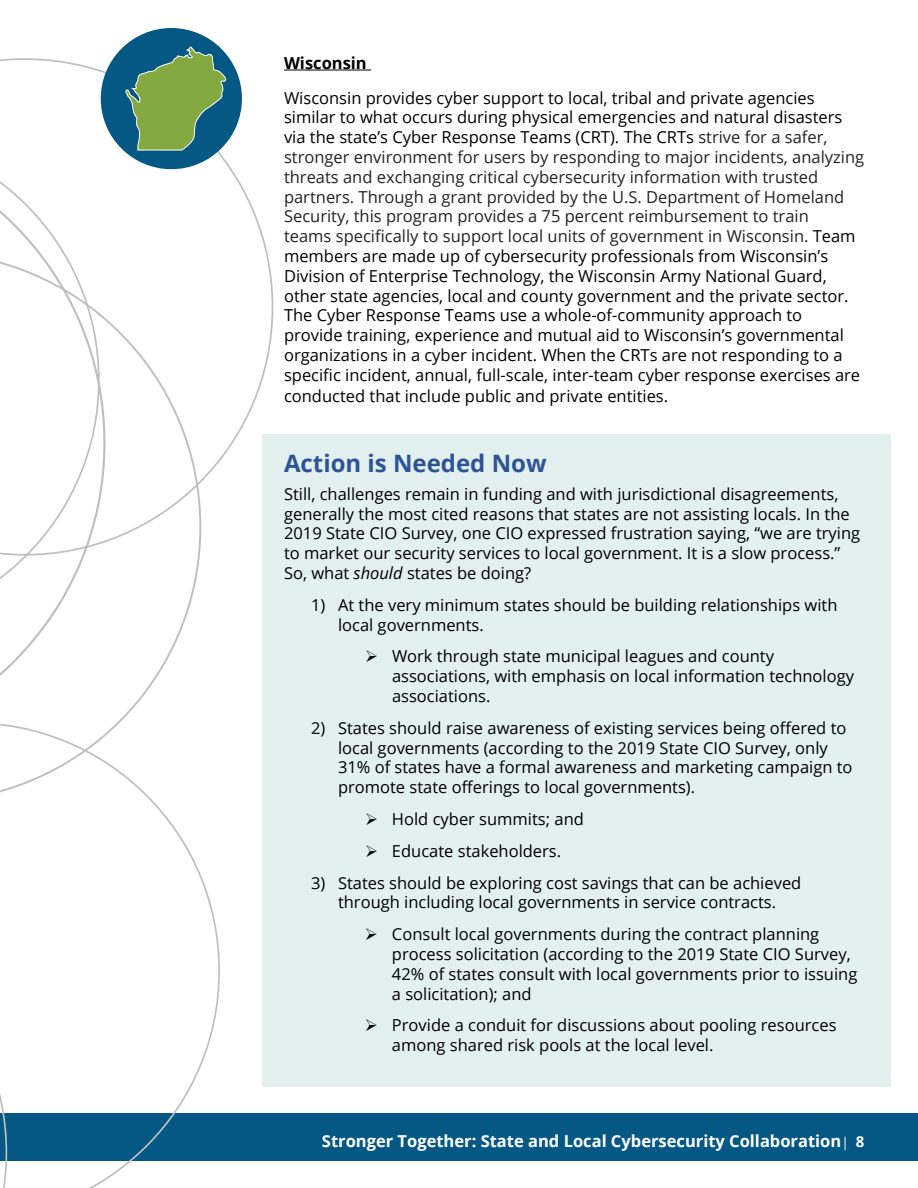
<style>
.page{position:relative;width:918px;height:1188px;background:#fff}
.page>*{position:absolute;margin:0;border:0;box-sizing:border-box;transform-origin:0 0}
.t1{font:700 24px "Open Sans";color:#2f5496}
.t2{font:16.5px/19.8px "Open Sans";color:#000}
.t3{font:700 16.5px "Open Sans";color:#fff}
.t4{font:700 16.5px "Open Sans";color:#000}
.s1{color:#222}
.s2{font-style:italic}
.s3{font-style:inherit}
.s4{font-weight:400;font-size:13.5px}
.s5{font-size:15px}
</style>
<div class="page">
<div style="left:0;top:1114px;width:918px;height:47px;background:#065884"></div>
<div style="left:262px;top:434px;width:629px;height:652px;background:#e2f0f0"></div>
<svg style="left:118px;top:556px;width:82px;height:166px"></svg>
<hr style="left:284px;top:70px;width:87px;height:1px;background:#000">
<svg style="left:0;top:58px;width:273px;height:498px"></svg>
<svg style="left:0;top:722px;width:220px;height:466px"></svg>
<svg style="left:0;top:133px;width:105px;height:620px"></svg>
<div style="left:101px;top:28px;width:141px;height:141px;background:#065884;border-radius:50%"></div>
<svg style="left:125px;top:43px;width:101px;height:108px"></svg>
<p class="t4" style="left:284px;top:51px;width:84px">Wisconsin</p>
<p class="t2" style="left:284px;top:87px;width:582px">Wisconsin provides cyber support to local, tribal and private agencies similar to what occurs during physical emergencies and natural disasters via the state’s Cyber Response Teams (CRT). The CRTs <span class="s1">strive for a safer, stronger environment for users by responding to major incidents, analyzing threats and exchanging critical cybersecurity information with trusted partners. Through a grant provided by the U.S. Department of Homeland Security, this program provides a 75 percent reimbursement to train<br>teams specifically to support local units of government in Wisconsin.</span> Team members are made up of cybersecurity professionals from Wisconsin’s Division of Enterprise Technology, the Wisconsin Army National Guard, other state agencies, local and county government and the private sector.<br>The Cyber Response Teams use a whole-of-community approach to provide training, experience and mutual aid to Wisconsin’s governmental organizations in a cyber incident. When the CRTs are not responding to a specific incident, annual, full-scale, inter-team cyber response exercises are</p>
<p class="t2" style="left:284px;top:386px;width:386px">conducted that include public and private entities.</p>
<h1 class="t1" style="left:284px;top:447px;width:264px">Action is Needed Now</h1>
<p class="t2" style="left:284px;top:483px;width:578px">Still, challenges remain in funding and with jurisdictional disagreements, generally the most cited reasons that states are not assisting locals. In the 2019 State CIO Survey, one CIO expressed frustration saying, “we are trying to market our security services to local government. It is a slow process.” So, what <span class="s2">should</span> states be doing?</p>
<p class="t2" style="left:338px;top:594px;width:501px;text-indent:-27px"><span class="s3">1)</span> At the very minimum states should be building relationships with local governments.</p>
<p class="t2" style="left:392px;top:646px;width:464px;text-indent:-27px">➢ Work through state municipal leagues and count<span class="s3">y </span>associations, with emphasis on local information technology associations.</p>
<p class="t2" style="left:338px;top:717px;width:516px;text-indent:-27px"><span class="s3">2)</span> States should raise awareness of existing services being offered to local governments (according to the 2019 State CIO Survey, only 31% of states have a formal awareness and marketing campaign to promote state offerings to local governments).</p>
<p class="t2" style="left:365px;top:809px;width:220px">➢ Hold cyber summits; and</p>
<p class="t2" style="left:365px;top:840px;width:198px">➢ Educate stakeholders.</p>
<p class="t2" style="left:311px;top:872px;width:492px;text-align:center"><span class="s3">3)</span> States should be exploring cost savings that can be achieved through including local governments in service contracts.</p>
<p class="t2" style="left:392px;top:924px;width:467px;text-indent:-27px">➢ Consult local governments during the contract planning process solicitation (according to the 2019 State CIO Survey, 42% of states consult with local governments prior to issuing a solicitation); and</p>
<p class="t2" style="left:392px;top:1015px;width:446px;text-indent:-27px">➢ Provide a conduit for discussions about pooling resources among shared risk pools at the local level.</p>
<p class="t3" style="left:322px;top:1129px;width:544px">Stronger Together: State and Local Cybersecurity Collaboration<span class="s4">|</span> <span class="s5">8</span></p>
</div>
